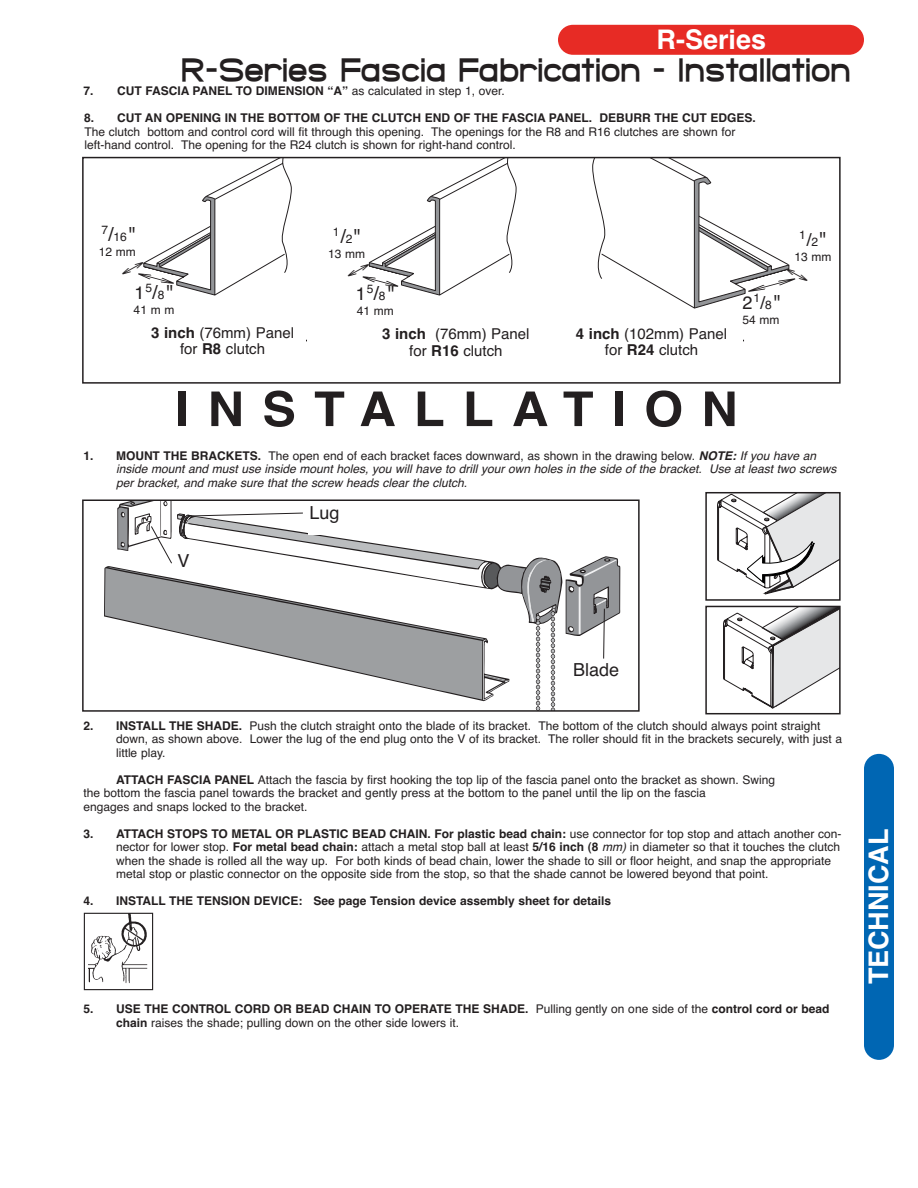
<style>
.page{position:relative;width:918px;height:1188px;background:#fff}
.page>*{position:absolute;margin:0;border:0;box-sizing:border-box;transform-origin:0 0}
.t1{font:700 48px "Helvetica";letter-spacing:.36em;color:#231f20;scale:1.05 1}
.t2{font:800 33px "SF Grandezza";color:#231f20;scale:.8 1}
.t3{font:700 27px "Helvetica";color:#fff}
.t4{font:18px "Helvetica";color:#231f20}
.t5{font:15px/16.5px "Helvetica";color:#231f20;text-align:center}
.t6{font:12px/13.5px "Helvetica";color:#231f20}
.t7{font:italic 12px/13.5px "Helvetica";color:#231f20}
.t8{font:700 12px "Helvetica";color:#231f20}
.s1{font-weight:400}
.s2{font-size:19.5px}
.s3{font-size:18px}
.s4{font-weight:700}
.s5{font-size:12px}
.s6{font-weight:700;font-style:normal}
.s7{font-style:normal}
.s8{font-style:italic}
</style>
<div class="page">
<div style="left:864px;top:754px;width:30px;height:306px;background:#0066b3;border-radius:15px"></div>
<div style="left:82px;top:157px;width:759px;height:227px;border:2px solid #231f20"></div>
<svg style="left:108px;top:500px;width:512px;height:211px"></svg>
<div style="left:373px;top:327px;width:166px;height:55px;background:#fff"></div>
<img style="left:89px;top:915px;width:59px;height:69px">
<div style="left:84px;top:913px;width:69px;height:77px;border:1px solid #231f20"></div>
<div style="left:705px;top:492px;width:136px;height:109px;border:2px solid #231f20"></div>
<svg style="left:723px;top:609px;width:115px;height:99px"></svg>
<div style="left:705px;top:606px;width:136px;height:108px;border:2px solid #231f20"></div>
<svg style="left:717px;top:493px;width:123px;height:107px"></svg>
<div style="left:558px;top:25px;width:306px;height:30px;background:#e72b25;border-radius:15px"></div>
<svg style="left:592px;top:158px;width:217px;height:151px"></svg>
<svg style="left:121px;top:158px;width:171px;height:138px"></svg>
<svg style="left:347px;top:158px;width:170px;height:138px"></svg>
<h3 class="t3" style="left:657px;top:30px;width:111px">R-Series</h3>
<h2 class="t2" style="left:181px;top:50px;width:839px">R-Series Fascia Fabrication - Installation</h2>
<p class="t8" style="left:84px;top:87px;width:423px">7. CUT FASCIA PANEL TO DIMENSION “A” <span class="s1">as calculated in step 1, over.</span></p>
<p class="t8" style="left:84px;top:114px;width:673px">8. CUT AN OPENING IN THE BOTTOM OF THE CLUTCH END OF THE FASCIA PANEL. DEBURR THE CUT EDGES.</p>
<p class="t6" style="left:84px;top:126px;width:652px">The clutch bottom and control cord will fit through this opening. The openings for the R8 and R16 clutches are shown for left-hand control. The opening for the R24 clutch is shown for right-hand control.</p>
<p class="t6" style="left:99px;top:230px;width:38px;line-height:15px">7<span class="s2">/</span>16 <span class="s2">"<br></span>12 mm</p>
<p class="t6" style="left:328px;top:227px;width:38px;line-height:18.5px;text-align:center">1<span class="s2">/</span>2<span class="s2">"<br></span>13 mm</p>
<p class="t6" style="left:135px;top:285px;width:40px"><span class="s3">1</span>5<span class="s2">/</span>8 <span class="s2">"</span></p>
<h3 class="t4" style="left:356px;top:287px;width:12px">1</h3>
<p class="t6" style="left:357px;top:305px;width:38px">41 mm</p>
<p class="t6" style="left:367px;top:287px;width:29px">5<span class="s2">/</span>8 <span class="s2">"</span></p>
<p class="t6" style="left:134px;top:304px;width:42px">41 m m</p>
<p class="t5" style="left:151px;top:326px;width:144px"><span class="s4">3 inch</span> (76mm) Panel for <span class="s4">R8</span> clutch</p>
<p class="t5" style="left:382px;top:327px;width:149px"><span class="s4">3 inch</span> (76mm) Panel for <span class="s4">R16</span> clutch</p>
<p class="t5" style="left:576px;top:327px;width:153px"><span class="s4">4 inch</span> (102mm) Panel for <span class="s4">R24</span> clutch</p>
<h3 class="t4" style="left:743px;top:296px;width:40px">2<sup>1</sup>/<span class="s5">8</span> <span class="s2">"</span></h3>
<p class="t6" style="left:743px;top:314px;width:38px">54 mm</p>
<h1 class="t1" style="left:175px;top:392px;width:537px">INSTALLATION</h1>
<p class="t6" style="left:799px;top:232px;width:29px">1<span class="s3">/</span>2<span class="s2">"</span></p>
<p class="t6" style="left:794px;top:251px;width:38px">13 mm</p>
<p class="t7" style="left:116px;top:450px;width:724px;text-indent:-32px"><span class="s6">1. MOUNT THE BRACKETS.</span> <span class="s7">The open end of each bracket faces downward, as shown in the drawing below.</span> <span class="s4">NOTE:</span>If you have an inside mount and must use inside mount holes, you will have to drill your own holes in the side of the bracket. Use at least two screws per bracket, and make sure that the screw heads clear the clutch.</p>
<h3 class="t4" style="left:178px;top:554px;width:14px">V</h3>
<h3 class="t4" style="left:310px;top:506px;width:32px">Lug</h3>
<h3 class="t4" style="left:573px;top:663px;width:48px">Blade</h3>
<p class="t6" style="left:116px;top:720px;width:728px;text-indent:-32px"><span class="s4">2. INSTALL THE SHADE.</span> Push the clutch straight onto the blade of its bracket. The bottom of the clutch should always point straight down, as shown above. Lower the lug of the end plug onto the V of its bracket. The roller should fit in the brackets securely, with just a little play.</p>
<p class="t6" style="left:84px;top:774px;width:693px;text-indent:32px"><span class="s4">ATTACH FASCIA PANEL</span> Attach the fascia by first hooking the top lip of the fascia panel onto the bracket as shown. Swing the bottom the fascia panel towards the bracket and gently press at the bottom to the panel until the lip on the fascia<br>engages and snaps locked to the bracket.</p>
<p class="t6" style="left:116px;top:828px;width:727px;text-indent:-32px"><span class="s4">3. ATTACH STOPS TO METAL OR PLASTIC BEAD CHAIN. For plastic bead chain:</span> use connector for top stop and attach another con&shy;nector for lower stop. <span class="s4">For metal bead chain:</span> attach a metal stop ball at least <span class="s4">5/16 inch (8</span> <span class="s8">mm)</span> in diameter so that it touches the clutch when the shade is rolled all the way up. For both kinds of bead chain, lower the shade to sill or floor height, and snap the appropriate metal stop or plastic connector on the opposite side from the stop, so that the shade cannot be lowered beyond that point.</p>
<p class="t8" style="left:84px;top:897px;width:529px">4. INSTALL THE TENSION DEVICE: See page Tension device assembly sheet for details</p>
<p class="t6" style="left:116px;top:1003px;width:715px;text-indent:-32px"><span class="s4">5. USE THE CONTROL CORD OR BEAD CHAIN TO OPERATE THE SHADE.</span> Pulling gently on one side of the <span class="s4">control cord or bead chain</span> raises the shade; pulling down on the other side lowers it.</p>
<h3 class="t3" style="left:869px;top:984px;width:157px;rotate:-90deg">TECHNICAL</h3>
</div>
